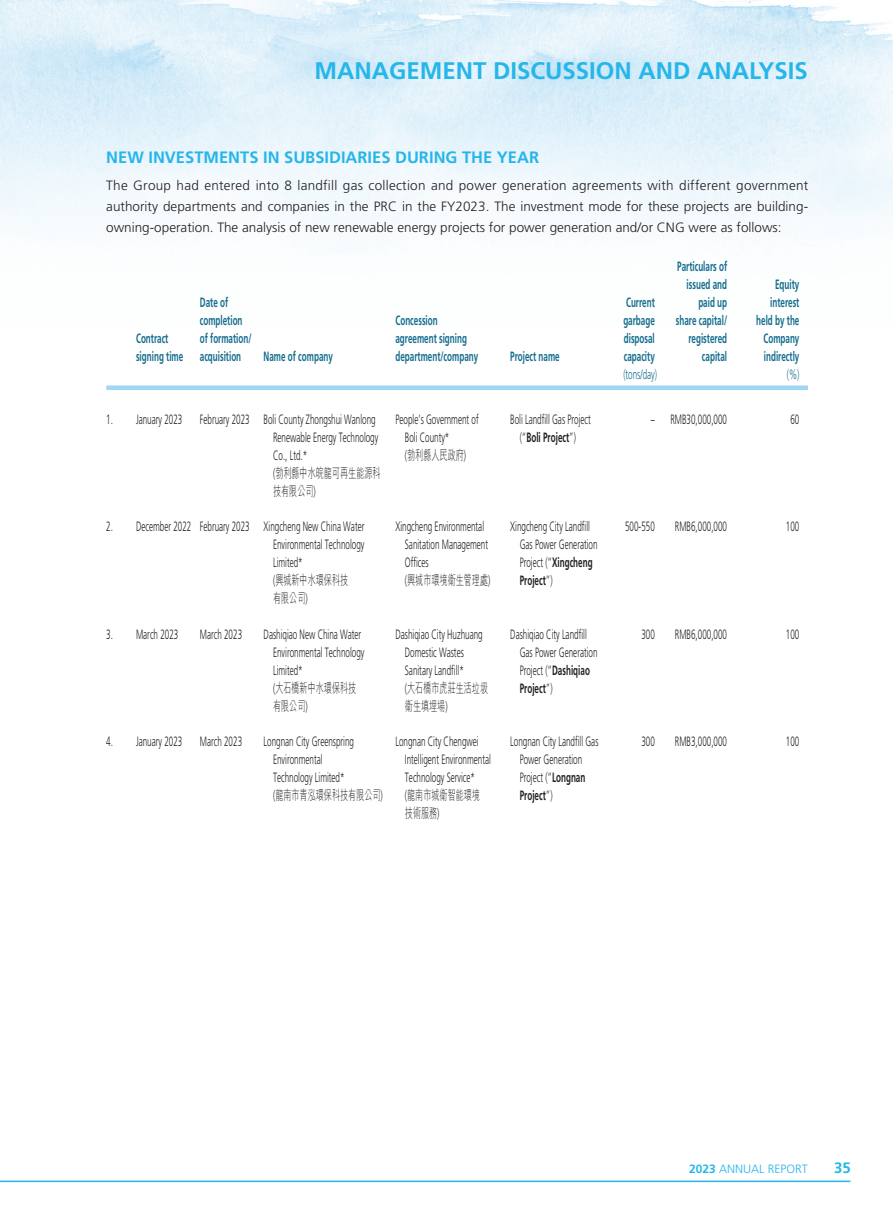
<style>
.page{position:relative;width:893px;height:1212px;background:#fff}
.page>*{position:absolute;margin:0;border:0;box-sizing:border-box;transform-origin:0 0}
.t1{font:700 24px "Frutiger LT Std";color:#26b6ea}
._01_H1{font:700 16.5px "Frutiger LT Std";color:#26b6ea}
.t2{font:700 15px "Frutiger LT Std";color:#26b6ea}
._00_txt{font:300 13.5px/18px "Frutiger LT Std";color:#231f20;scale:.6 1}
._00_txt-2{font:300 13.5px/21px "Frutiger LT Std";color:#231f20;text-align:justify}
._00_txt-3{font:700 13.5px "Frutiger LT Std";color:#146c8d;scale:.6 1}
._00_txt-4{font:300 13.5px "Frutiger LT Std";color:#146c8d;scale:.6 1}
.t3{font:300 12px "Frutiger LT Std";color:#26b6ea}
.s1{font-family:"M Hei HK"}
.s2{font-weight:700}
</style>
<div class="page">
<img style="left:0;top:0;width:893px;height:1183px">
<hr style="left:0;top:1180px;width:850px;height:2px;background:#26b6ea">
<svg style="left:106px;top:385px;width:702px;height:5px"></svg>
<h1 class="t1" style="left:314px;top:57px;width:495px">MANAGEMENT DISCUSSION AND ANALYSIS</h1>
<p class="_01_H1" style="left:106px;top:147px;width:434px">NEW INVESTMENTS IN SUBSIDIARIES DURING THE YEAR</p>
<p class="_00_txt-2" style="left:106px;top:175px;width:703px">The Group had entered into 8 landfill gas collection and power generation agreements with different government authority departments and companies in the PRC in the FY2023. The investment mode for these projects are building&shy;owning-operation. The analysis of new renewable energy projects for power generation and/or CNG were as follows:</p>
<p class="_00_txt-3" style="left:136px;top:330px;width:56px">Contract</p>
<p class="_00_txt-3" style="left:136px;top:348px;width:80px">signing time</p>
<p class="_00_txt-3" style="left:200px;top:294px;width:49px">Date of</p>
<p class="_00_txt-3" style="left:200px;top:312px;width:73px">completion</p>
<p class="_00_txt-3" style="left:200px;top:330px;width:88px">of formation/</p>
<p class="_00_txt-3" style="left:200px;top:348px;width:70px">acquisition</p>
<p class="_00_txt-3" style="left:264px;top:348px;width:117px">Name of company</p>
<p class="_00_txt-3" style="left:395px;top:312px;width:72px">Concession</p>
<p class="_00_txt-3" style="left:395px;top:330px;width:121px">agreement signing</p>
<p class="_00_txt-3" style="left:395px;top:348px;width:140px">department/company</p>
<p class="_00_txt-3" style="left:510px;top:348px;width:84px">Project name</p>
<p class="_00_txt-3" style="left:626px;top:294px;width:50px">Current</p>
<p class="_00_txt-3" style="left:623px;top:312px;width:54px">garbage</p>
<p class="_00_txt-3" style="left:624px;top:330px;width:53px">disposal</p>
<p class="_00_txt-3" style="left:624px;top:348px;width:53px">capacity</p>
<p class="_00_txt-3" style="left:677px;top:258px;width:85px">Particulars of</p>
<p class="_00_txt-3" style="left:687px;top:276px;width:69px">issued and</p>
<p class="_00_txt-3" style="left:698px;top:294px;width:50px">paid up</p>
<p class="_00_txt-3" style="left:676px;top:312px;width:87px">share capital/</p>
<p class="_00_txt-3" style="left:688px;top:330px;width:66px">registered</p>
<p class="_00_txt-3" style="left:702px;top:348px;width:44px">capital</p>
<p class="_00_txt-3" style="left:775px;top:276px;width:42px">Equity</p>
<p class="_00_txt-3" style="left:770px;top:294px;width:50px">interest</p>
<p class="_00_txt-3" style="left:756px;top:312px;width:74px">held by the</p>
<p class="_00_txt-3" style="left:763px;top:330px;width:62px">Company</p>
<p class="_00_txt-3" style="left:764px;top:348px;width:61px">indirectly</p>
<p class="_00_txt-4" style="left:623px;top:367px;width:58px">(tons/day)</p>
<p class="_00_txt-4" style="left:787px;top:367px;width:23px">(%)</p>
<p class="_00_txt" style="left:106px;top:410px;width:13px">1.</p>
<p class="_00_txt" style="left:136px;top:410px;width:79px">January 2023</p>
<p class="_00_txt" style="left:200px;top:410px;width:85px">February 2023</p>
<p class="_00_txt" style="left:273px;top:410px;width:181px;text-indent:-9px">Boli County Zhongshui Wanlong<br>Renewable Energy Technology<br>Co., Ltd.*<br>(<span class="s1">勃利縣中水皖龍可再生能源科技有限公司</span>)</p>
<p class="_00_txt" style="left:405px;top:410px;width:125px;text-indent:-9px">People’s Government of<br>Boli County*<br>(<span class="s1">勃利縣人民政府</span>)</p>
<p class="_00_txt" style="left:510px;top:410px;width:136px;text-align:center">Boli Landfill Gas Project (“<span class="s2">Boli Project</span>”)</p>
<p class="_00_txt" style="left:651px;top:410px;width:8px">–</p>
<p class="_00_txt" style="left:670px;top:410px;width:96px">RMB30,000,000</p>
<p class="_00_txt" style="left:790px;top:410px;width:17px">60</p>
<p class="_00_txt" style="left:106px;top:518px;width:13px">2.</p>
<p class="_00_txt" style="left:136px;top:518px;width:94px">December 2022</p>
<p class="_00_txt" style="left:200px;top:518px;width:85px">February 2023</p>
<p class="_00_txt" style="left:273px;top:518px;width:154px;text-indent:-9px">Xingcheng New China Water<br>Environmental Technology<br>Limited*<br>(<span class="s1">興城新中水環保科技<br>有限公司</span>)</p>
<p class="_00_txt" style="left:405px;top:518px;width:144px;text-indent:-9px">Xingcheng Environmental<br>Sanitation Management<br>Offices<br>(<span class="s1">興城市環境衛生管理處</span>)</p>
<p class="_00_txt" style="left:520px;top:518px;width:131px;text-indent:-9px">Xingcheng City Landfill<br>Gas Power Generation<br>Project (“<span class="s2">Xingcheng<br>Project</span>”)</p>
<p class="_00_txt" style="left:625px;top:518px;width:51px">500-550</p>
<p class="_00_txt" style="left:675px;top:518px;width:89px">RMB6,000,000</p>
<p class="_00_txt" style="left:786px;top:518px;width:24px">100</p>
<p class="_00_txt" style="left:106px;top:625px;width:13px">3.</p>
<p class="_00_txt" style="left:136px;top:625px;width:72px">March 2023</p>
<p class="_00_txt" style="left:200px;top:625px;width:72px">March 2023</p>
<p class="_00_txt" style="left:273px;top:625px;width:154px;text-indent:-9px">Dashiqiao New China Water<br>Environmental Technology<br>Limited*<br>(<span class="s1">大石橋新中水環保科技有限公司</span>)</p>
<p class="_00_txt" style="left:405px;top:625px;width:140px;text-indent:-9px">Dashiqiao City Huzhuang<br>Domestic Wastes<br>Sanitary Landfill*<br>(<span class="s1">大石橋市虎莊生活垃圾衛生填埋場</span>)</p>
<p class="_00_txt" style="left:520px;top:625px;width:131px;text-indent:-9px">Dashiqiao City Landfill<br>Gas Power Generation<br>Project (“<span class="s2">Dashiqiao<br>Project</span>”)</p>
<p class="_00_txt" style="left:641px;top:625px;width:24px">300</p>
<p class="_00_txt" style="left:675px;top:625px;width:89px">RMB6,000,000</p>
<p class="_00_txt" style="left:786px;top:625px;width:24px">100</p>
<p class="_00_txt" style="left:106px;top:732px;width:13px">4.</p>
<p class="_00_txt" style="left:136px;top:732px;width:79px">January 2023</p>
<p class="_00_txt" style="left:200px;top:732px;width:72px">March 2023</p>
<p class="_00_txt" style="left:273px;top:732px;width:185px;text-indent:-9px">Longnan City Greenspring<br>Environmental<br>Technology Limited*<br>(<span class="s1">龍南市青泓環保科技有限公司</span>)</p>
<p class="_00_txt" style="left:405px;top:732px;width:145px;text-indent:-9px">Longnan City Chengwei<br>Intelligent Environmental<br>Technology Service*<br>(<span class="s1">龍南市城衛智能環境技術服務</span>)</p>
<p class="_00_txt" style="left:520px;top:732px;width:133px;text-indent:-9px">Longnan City Landfill Gas<br>Power Generation<br>Project (“<span class="s2">Longnan<br>Project</span>”)</p>
<p class="_00_txt" style="left:641px;top:732px;width:24px">300</p>
<p class="_00_txt" style="left:675px;top:732px;width:89px">RMB3,000,000</p>
<p class="_00_txt" style="left:786px;top:732px;width:24px">100</p>
<p class="t3" style="left:689px;top:1162px;width:120px"><span class="s2">2023</span> ANNUAL REPORT</p>
<p class="t2" style="left:834px;top:1158px;width:18px">35</p>
</div>
